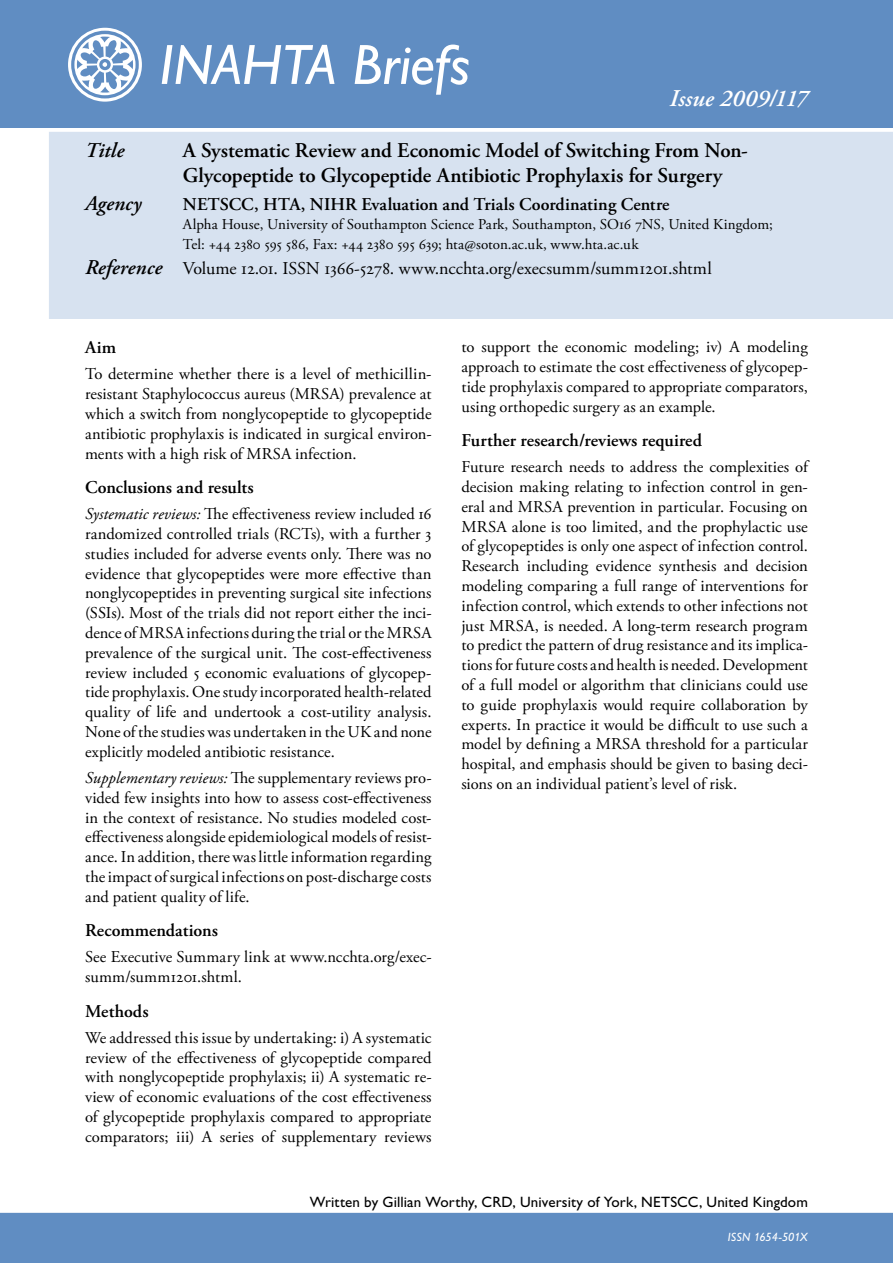
<style>
.page{position:relative;width:893px;height:1263px;background:#fff}
.page>*{position:absolute;margin:0;border:0;box-sizing:border-box;transform-origin:0 0}
.t1{font:italic 57px "Gill Alt One";color:#fff}
.Issue{font:italic 600 24px "Adobe Garamond Pro";letter-spacing:.005em;color:#fff}
.Title_ruta{font:600 21px/25.2px "Adobe Garamond Pro";color:#000}
.Agency_text{font:italic 600 21px "Adobe Garamond Pro";letter-spacing:.005em;color:#000}
.Title_ruta-2{font:italic 600 21px "Adobe Garamond Pro";letter-spacing:.005em;color:#000}
.Heading{font:600 18px "Adobe Garamond Pro";letter-spacing:.005em;color:#000}
.Reference_text{font:18px "Adobe Garamond Pro";color:#000}
.Agency_text-2{font:600 18px "Adobe Garamond Pro";letter-spacing:.005em;color:#000}
.Brödtext{font:16.5px/19.8px "Adobe Garamond Pro";letter-spacing:.005em;color:#000;text-align:justify}
.Agency_address{font:15px "Adobe Garamond Pro";color:#000}
.Written_by{font:15px "Gill Alt One";letter-spacing:.01em;color:#000}
.Ö-Grouping__left{font:italic 12px "Gill Alt One";letter-spacing:-.005em;color:#fff}
.s1{font-weight:600;font-style:italic;font-size:21px}
.s2{font-style:italic}
</style>
<div class="page">
<div style="left:0;top:1213px;width:893px;height:50px;background:#608dc2"></div>
<div style="left:49px;top:132px;width:844px;height:187px;background:#d7e2f0"></div>
<div style="left:0;top:0;width:893px;height:128px;background:#608dc2"></div>
<p class="t1" style="left:159px;top:32px;width:312px">INAHTA Briefs</p>
<p class="Issue" style="left:670px;top:84px;width:140px">Issue 2009/117</p>
<p class="Title_ruta-2" style="left:85px;top:138px;width:41px">Title</p>
<p class="Title_ruta" style="left:183px;top:138px;width:567px">A Systematic Review and Economic Model of Switching From Non-<br>Glycopeptide to Glycopeptide Antibiotic Prophylaxis for Surgery</p>
<p class="Agency_text" style="left:85px;top:191px;width:58px">Agency</p>
<p class="Agency_text-2" style="left:183px;top:194px;width:488px">NETSCC, HTA, NIHR Evaluation and Trials Coordinating Centre</p>
<p class="Agency_address" style="left:183px;top:216px;width:591px">Alpha House, University of Southampton Science Park, Southampton, SO16 7NS, United Kingdom;</p>
<p class="Agency_address" style="left:183px;top:235px;width:457px">Tel: +44 2380 595 586, Fax: +44 2380 595 639; hta@soton.ac.uk, www.hta.ac.uk</p>
<p class="Reference_text" style="left:85px;top:258px;width:628px"><span class="s1">Reference</span> Volume 12.01. ISSN 1366-5278. www.ncchta.org/execsumm/summ1201.shtml</p>
<p class="Heading" style="left:85px;top:337px;width:33px">Aim</p>
<p class="Brödtext" style="left:85px;top:365px;width:348px">To determine whether there is a level of methicillin&shy;resistant Staphylococcus aureus (MRSA) prevalence at which a switch from nonglycopeptide to glycopeptide antibiotic prophylaxis is indicated in surgical environ&shy;ments with a high risk of MRSA infection.</p>
<p class="Heading" style="left:85px;top:477px;width:170px">Conclusions and results</p>
<p class="Brödtext" style="left:85px;top:505px;width:348px"><span class="s2">Systematic reviews:</span> The effectiveness review included 16 randomized controlled trials (RCTs), with a further 3 studies included for adverse events only. There was no evidence that glycopeptides were more effective than nonglycopeptides in preventing surgical site infections (SSIs). Most of the trials did not report either the inci&shy;dence of MRSA infections during the trial or the MRSA prevalence of the surgical unit. The cost-effectiveness review included 5 economic evaluations of glycopep&shy;tide prophylaxis. One study incorporated health-related quality of life and undertook a cost-utility analysis.<br>None of the studies was undertaken in the UK and none explicitly modeled antibiotic resistance.</p>
<p class="Brödtext" style="left:85px;top:768px;width:348px"><span class="s2">Supplementary reviews:</span> The supplementary reviews pro&shy;vided few insights into how to assess cost-effectiveness in the context of resistance. No studies modeled cost&shy;effectiveness alongside epidemiological models of resist&shy;ance. In addition, there was little information regarding the impact of surgical infections on post-discharge costs and patient quality of life.</p>
<p class="Heading" style="left:85px;top:920px;width:134px">Recommendations</p>
<p class="Brödtext" style="left:85px;top:948px;width:348px">See Executive Summary link at www.ncchta.org/exec&shy;summ/summ1201.shtml.</p>
<p class="Heading" style="left:85px;top:1000px;width:65px">Methods</p>
<p class="Brödtext" style="left:85px;top:1028px;width:348px">We addressed this issue by undertaking: i) A systematic review of the effectiveness of glycopeptide compared with nonglycopeptide prophylaxis; ii) A systematic re&shy;view of economic evaluations of the cost effectiveness of glycopeptide prophylaxis compared to appropriate comparators; iii) A series of supplementary reviews</p>
<p class="Brödtext" style="left:461px;top:338px;width:348px">to support the economic modeling; iv) A modeling approach to estimate the cost effectiveness of glycopep&shy;tide prophylaxis compared to appropriate comparators, using orthopedic surgery as an example.</p>
<p class="Heading" style="left:461px;top:430px;width:242px">Further research/reviews required</p>
<p class="Brödtext" style="left:461px;top:458px;width:348px">Future research needs to address the complexities of decision making relating to infection control in gen&shy;eral and MRSA prevention in particular. Focusing on MRSA alone is too limited, and the prophylactic use of glycopeptides is only one aspect of infection control.<br>Research including evidence synthesis and decision modeling comparing a full range of interventions for infection control, which extends to other infections not just MRSA, is needed. A long-term research program to predict the pattern of drug resistance and its implica&shy;tions for future costs and health is needed. Development of a full model or algorithm that clinicians could use to guide prophylaxis would require collaboration by experts. In practice it would be difficult to use such a model by defining a MRSA threshold for a particular hospital, and emphasis should be given to basing deci&shy;sions on an individual patient’s level of risk.</p>
<p class="Written_by" style="left:310px;top:1193px;width:500px">Written by Gillian Worthy, CRD, University of York, NETSCC, United Kingdom</p>
<p class="Ö-Grouping__left" style="left:728px;top:1230px;width:82px">ISSN 1654-501X</p>
</div>
